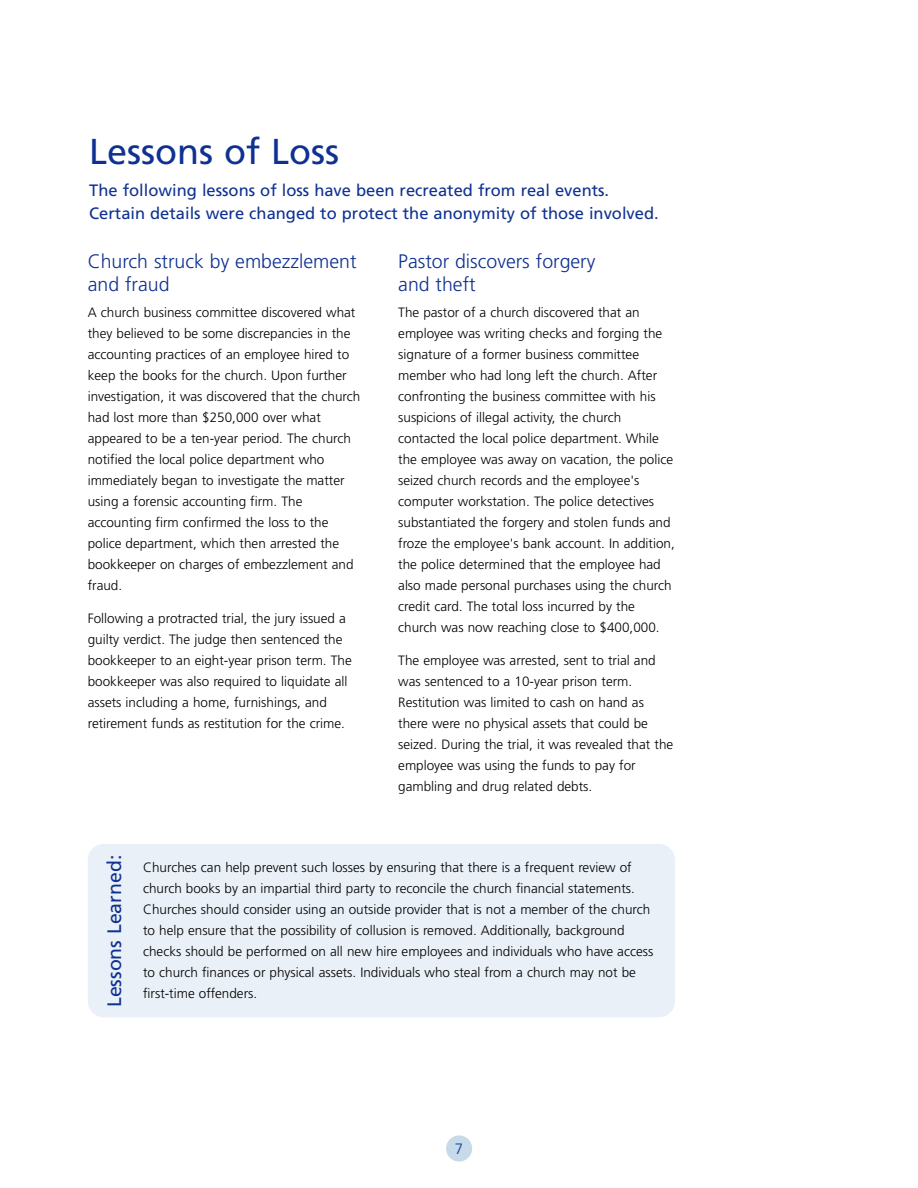
<style>
.page{position:relative;width:918px;height:1188px;background:#fff}
.page>*{position:absolute;margin:0;border:0;box-sizing:border-box;transform-origin:0 0}
.t1{font:36px "Frutiger";color:#0e3192}
.t2{font:300 19.5px/22.5px "Frutiger";color:#0e3192}
.t3{font:19.5px "Frutiger";color:#0e3192}
.t4{font:16.5px/22.5px "Frutiger";color:#0e3192}
.t5{font:300 15px "Frutiger";color:#0e3192}
.t6{font:300 13.5px/21px "Frutiger";color:#000}
</style>
<div class="page">
<div style="left:88px;top:844px;width:587px;height:173px;background:#eaf0f7;border-radius:16px"></div>
<div style="left:446px;top:1135px;width:26px;height:27px;background:#c6daea;border-radius:50%"></div>
<h1 class="t1" style="left:89px;top:136px;width:252px">Lessons of Loss</h1>
<p class="t4" style="left:89px;top:180px;width:571px">The following lessons of loss have been recreated from real events.<br>Certain details were changed to protect the anonymity of those involved.</p>
<h2 class="t2" style="left:88px;top:252px;width:270px">Church struck by embezzlement and fraud</h2>
<p class="t6" style="left:88px;top:303px;width:274px">A church business committee discovered what they believed to be some discrepancies in the accounting practices of an employee hired to keep the books for the church. Upon further investigation, it was discovered that the church had lost more than $250,000 over what appeared to be a ten-year period. The church notified the local police department who immediately began to investigate the matter using a forensic accounting firm. The accounting firm confirmed the loss to the police department, which then arrested the bookkeeper on charges of embezzlement and fraud.</p>
<p class="t6" style="left:88px;top:609px;width:266px">Following a protracted trial, the jury issued a guilty verdict. The judge then sentenced the bookkeeper to an eight-year prison term. The bookkeeper was also required to liquidate all assets including a home, furnishings, and retirement funds as restitution for the crime.</p>
<h2 class="t2" style="left:398px;top:252px;width:199px">Pastor discovers forgery and theft</h2>
<p class="t6" style="left:398px;top:303px;width:278px">The pastor of a church discovered that an employee was writing checks and forging the signature of a former business committee member who had long left the church. After confronting the business committee with his suspicions of illegal activity, the church contacted the local police department. While the employee was away on vacation, the police seized church records and the employee's computer workstation. The police detectives substantiated the forgery and stolen funds and froze the employee's bank account. In addition, the police determined that the employee had also made personal purchases using the church credit card. The total loss incurred by the church was now reaching close to $400,000.</p>
<p class="t6" style="left:398px;top:651px;width:277px">The employee was arrested, sent to trial and was sentenced to a 10-year prison term.<br>Restitution was limited to cash on hand as there were no physical assets that could be seized. During the trial, it was revealed that the employee was using the funds to pay for gambling and drug related debts.</p>
<h2 class="t3" style="left:107px;top:1007px;width:154px;rotate:-90deg">Lessons Learned:</h2>
<p class="t6" style="left:143px;top:858px;width:512px">Churches can help prevent such losses by ensuring that there is a frequent review of church books by an impartial third party to reconcile the church financial statements.<br>Churches should consider using an outside provider that is not a member of the church to help ensure that the possibility of collusion is removed. Additionally, background checks should be performed on all new hire employees and individuals who have access to church finances or physical assets. Individuals who steal from a church may not be first-time offenders.</p>
<p class="t5" style="left:455px;top:1143px;width:10px">7</p>
</div>
